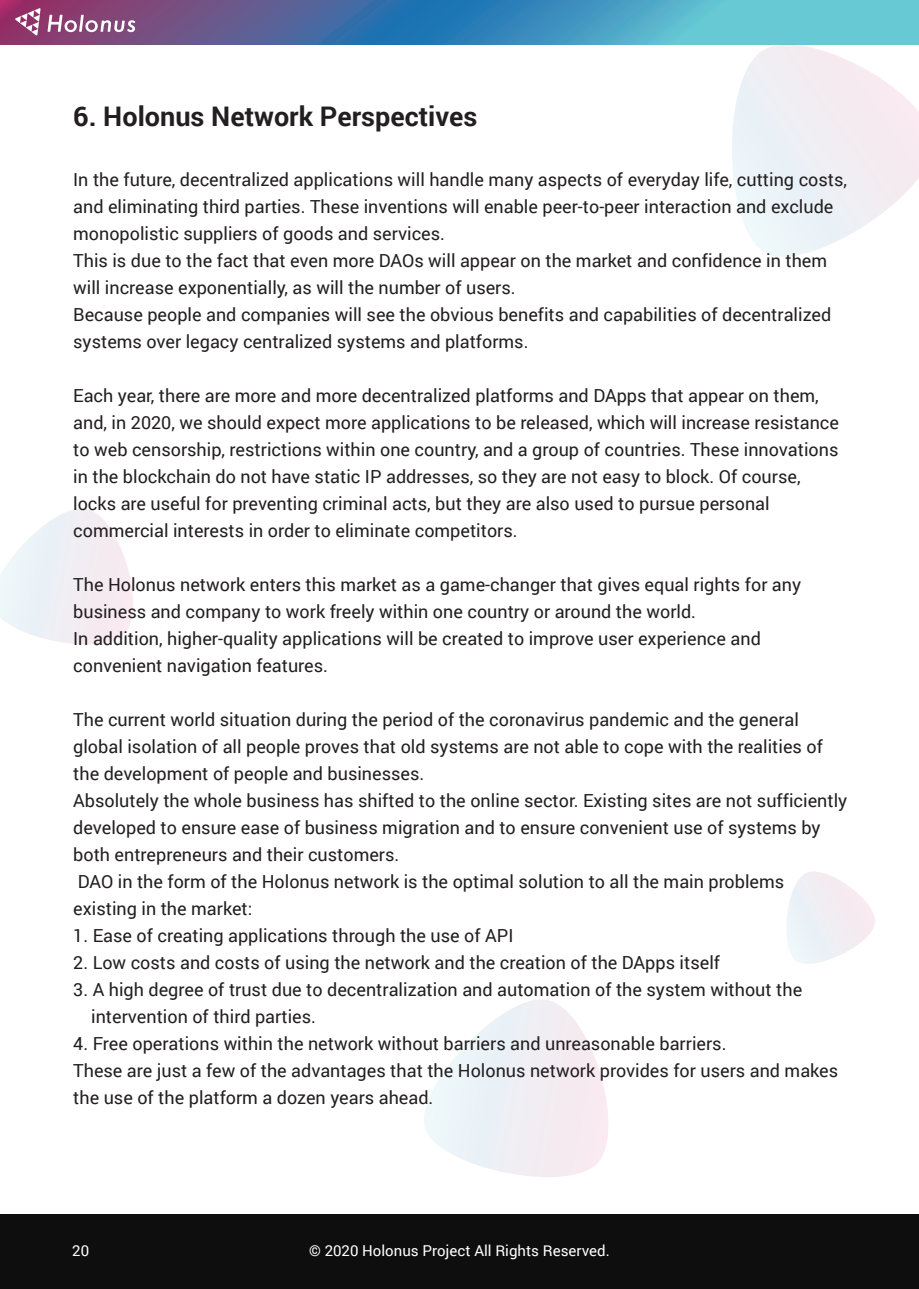
<style>
.page{position:relative;width:919px;height:1289px;background:#fff}
.page>*{position:absolute;margin:0;border:0;box-sizing:border-box;transform-origin:0 0}
.t1{font:700 27px "Roboto";color:#231f20}
.t2{font:18px/27px "Roboto";color:#231f20}
.t3{font:15px "Roboto";color:#fff}
</style>
<div class="page">
<svg style="left:0;top:0;width:918px;height:45px;background:#5688b0"></svg>
<div style="left:0;top:1214px;width:918px;height:74px;background:#0f0e0e"></div>
<svg style="left:15px;top:8px;width:26px;height:28px"></svg>
<svg style="left:48px;top:15px;width:87px;height:17px"></svg>
<svg style="left:732px;top:45px;width:186px;height:212px"></svg>
<svg style="left:0;top:508px;width:133px;height:136px"></svg>
<svg style="left:424px;top:1000px;width:184px;height:177px"></svg>
<svg style="left:786px;top:872px;width:89px;height:91px"></svg>
<h1 class="t1" style="left:73px;top:97px;width:405px">6. Holonus Network Perspectives</h1>
<p class="t2" style="left:73px;top:165px;width:775px">In the future, decentralized applications will handle many aspects of everyday life, cutting costs, and eliminating third parties. These inventions will enable peer-to-peer interaction and exclude monopolistic suppliers of goods and services.<br>This is due to the fact that even more DAOs will appear on the market and confidence in them will increase exponentially, as will the number of users.<br>Because people and companies will see the obvious benefits and capabilities of decentralized systems over legacy centralized systems and platforms.</p>
<p class="t2" style="left:73px;top:381px;width:767px">Each year, there are more and more decentralized platforms and DApps that appear on them, and, in 2020, we should expect more applications to be released, which will increase resistance to web censorship, restrictions within one country, and a group of countries. These innovations in the blockchain do not have static IP addresses, so they are not easy to block. Of course, locks are useful for preventing criminal acts, but they are also used to pursue personal commercial interests in order to eliminate competitors.</p>
<p class="t2" style="left:73px;top:570px;width:729px">The Holonus network enters this market as a game-changer that gives equal rights for any business and company to work freely within one country or around the world.<br>In addition, higher-quality applications will be created to improve user experience and convenient navigation features.</p>
<p class="t2" style="left:73px;top:705px;width:775px">The current world situation during the period of the coronavirus pandemic and the general global isolation of all people proves that old systems are not able to cope with the realities of the development of people and businesses.<br>Absolutely the whole business has shifted to the online sector. Existing sites are not sufficiently developed to ensure ease of business migration and to ensure convenient use of systems by both entrepreneurs and their customers.<br>DAO in the form of the Holonus network is the optimal solution to all the main problems existing in the market:</p>
<p class="t2" style="left:73px;top:921px;width:441px">1. Ease of creating applications through the use of API</p>
<p class="t2" style="left:73px;top:948px;width:648px">2. Low costs and costs of using the network and the creation of the DApps itself</p>
<p class="t2" style="left:91px;top:975px;width:712px;text-indent:-18px">3. A high degree of trust due to decentralization and automation of the system without the intervention of third parties.</p>
<p class="t2" style="left:73px;top:1029px;width:766px">4. Free operations within the network without barriers and unreasonable barriers.<br>These are just a few of the advantages that the Holonus network provides for users and makes the use of the platform a dozen years ahead.</p>
<p class="t3" style="left:72px;top:1240px;width:18px">20</p>
<p class="t3" style="left:309px;top:1240px;width:302px">© 2020 Holonus Project All Rights Reserved.</p>
</div>
